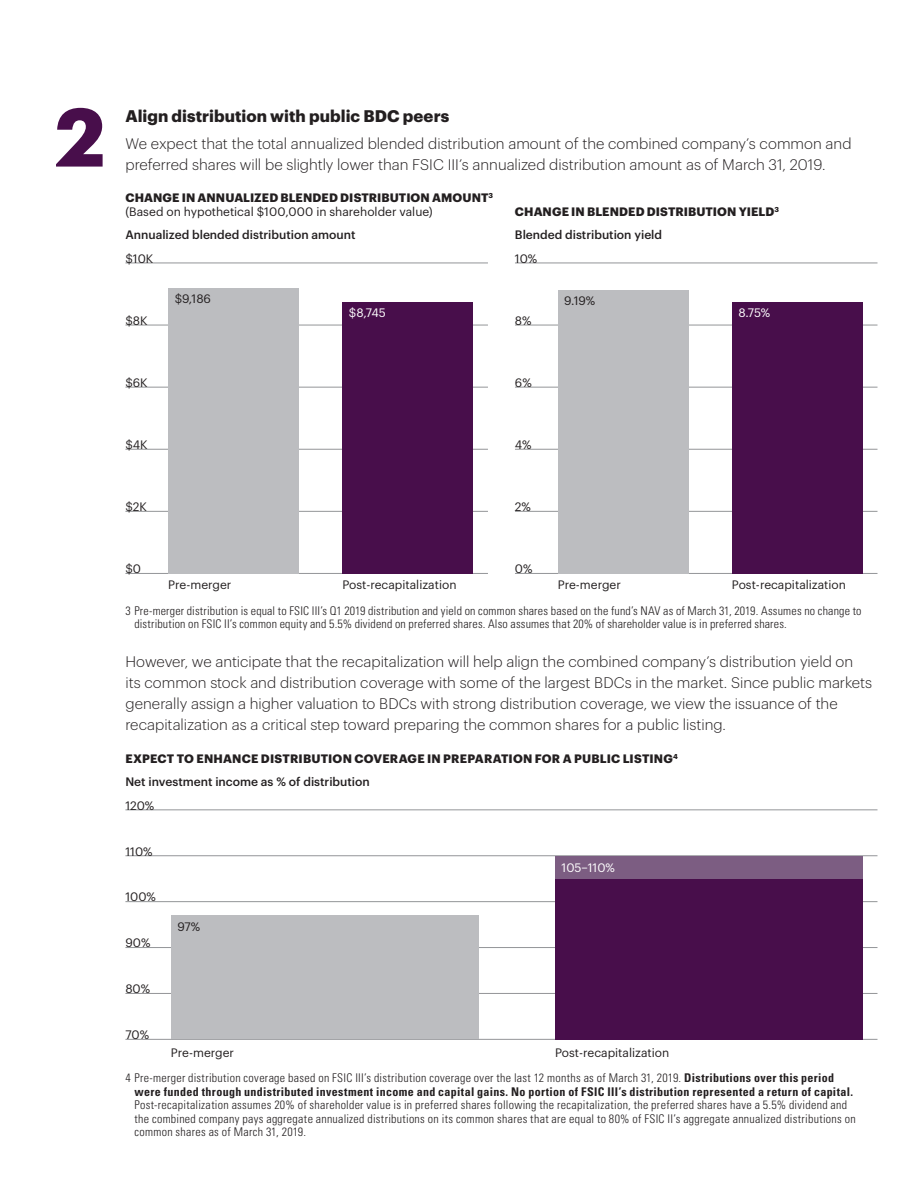
<style>
.page{position:relative;width:918px;height:1188px;background:#fff}
.page>*{position:absolute;margin:0;border:0;box-sizing:border-box;transform-origin:0 0}
.Title_3{font:700 81px "Graphik";color:#480e4b}
.Subhead_1{font:700 16.5px "Graphik";letter-spacing:.005em;color:#231f20}
.Body_copy{font:300 15px/21px "Graphik";color:#231f20}
.t1{font:300 condensed 12px/13.5px "Univers";letter-spacing:.02em;color:#231f20}
.CHART_TITLE{font:12px/13.5px "Graphik";color:#231f20}
.CHART_TITLE-2{font:700 12px "Graphik";letter-spacing:.01em;color:#231f20}
.t2{font:500 12px "Graphik";color:#231f20}
.t3{font:12px "Graphik";color:#fff}
.s1{font-weight:700}
</style>
<div class="page">
<hr style="left:125px;top:573px;width:363px;height:1px;background:#939598">
<hr style="left:125px;top:511px;width:363px;height:1px;background:#939598">
<hr style="left:125px;top:449px;width:363px;height:1px;background:#939598">
<hr style="left:125px;top:387px;width:363px;height:1px;background:#939598">
<hr style="left:125px;top:325px;width:363px;height:1px;background:#939598">
<hr style="left:125px;top:263px;width:363px;height:1px;background:#939598">
<div style="left:168px;top:288px;width:131px;height:285px;background:#bcbdc0"></div>
<div style="left:342px;top:302px;width:131px;height:271px;background:#480e4b"></div>
<hr style="left:515px;top:573px;width:363px;height:1px;background:#939598">
<hr style="left:515px;top:511px;width:363px;height:1px;background:#939598">
<hr style="left:515px;top:449px;width:363px;height:1px;background:#939598">
<hr style="left:515px;top:387px;width:363px;height:1px;background:#939598">
<hr style="left:515px;top:325px;width:363px;height:1px;background:#939598">
<hr style="left:515px;top:263px;width:363px;height:1px;background:#939598">
<div style="left:558px;top:290px;width:130px;height:283px;background:#bcbdc0"></div>
<div style="left:732px;top:302px;width:131px;height:271px;background:#480e4b"></div>
<hr style="left:125px;top:1039px;width:752px;height:1px;background:#939598">
<hr style="left:125px;top:993px;width:752px;height:1px;background:#939598">
<hr style="left:125px;top:947px;width:752px;height:1px;background:#939598">
<hr style="left:125px;top:901px;width:752px;height:1px;background:#939598">
<hr style="left:125px;top:855px;width:752px;height:1px;background:#939598">
<hr style="left:125px;top:810px;width:752px;height:1px;background:#939598">
<div style="left:171px;top:915px;width:307px;height:124px;background:#bcbdc0"></div>
<div style="left:555px;top:856px;width:307px;height:183px;background:#7c5d82"></div>
<div style="left:555px;top:879px;width:307px;height:160px;background:#480e4b"></div>
<p class="Title_3" style="left:55px;top:74px;width:51px">2</p>
<p class="Subhead_1" style="left:125px;top:103px;width:325px">Align distribution with public BDC peers</p>
<p class="Body_copy" style="left:125px;top:132px;width:728px">We expect that the total annualized blended distribution amount of the combined company’s common and preferred shares will be slightly lower than FSIC III’s annualized distribution amount as of March 31, 2019.</p>
<p class="CHART_TITLE" style="left:125px;top:190px;width:369px"><span class="s1">CHANGE IN ANNUALIZED BLENDED DISTRIBUTION AMOUNT</span><sup>3 </sup>(Based on hypothetical $100,000 in shareholder value)</p>
<p class="CHART_TITLE-2" style="left:515px;top:202px;width:265px">CHANGE IN BLENDED DISTRIBUTION YIELD<sup>3</sup></p>
<p class="t2" style="left:125px;top:226px;width:232px">Annualized blended distribution amount</p>
<p class="t2" style="left:515px;top:226px;width:149px">Blended distribution yield</p>
<p class="CHART_TITLE" style="left:125px;top:251px;width:29px">$10K</p>
<p class="CHART_TITLE" style="left:515px;top:251px;width:24px">10%</p>
<p class="CHART_TITLE" style="left:125px;top:313px;width:24px">$8K</p>
<p class="CHART_TITLE" style="left:175px;top:291px;width:38px">$9,186</p>
<p class="t3" style="left:349px;top:304px;width:38px">$8,745</p>
<p class="CHART_TITLE" style="left:515px;top:313px;width:18px">8%</p>
<p class="CHART_TITLE" style="left:564px;top:293px;width:32px">9.19%</p>
<p class="t3" style="left:738px;top:303px;width:33px">8.75%</p>
<p class="CHART_TITLE" style="left:125px;top:375px;width:24px">$6K</p>
<p class="CHART_TITLE" style="left:515px;top:375px;width:18px">6%</p>
<p class="CHART_TITLE" style="left:125px;top:437px;width:24px">$4K</p>
<p class="CHART_TITLE" style="left:515px;top:437px;width:18px">4%</p>
<p class="CHART_TITLE" style="left:125px;top:499px;width:23px">$2K</p>
<p class="CHART_TITLE" style="left:515px;top:499px;width:18px">2%</p>
<p class="CHART_TITLE" style="left:125px;top:561px;width:17px">$0</p>
<p class="CHART_TITLE" style="left:515px;top:561px;width:19px">0%</p>
<p class="CHART_TITLE" style="left:168px;top:577px;width:65px">Pre-merger</p>
<p class="CHART_TITLE" style="left:342px;top:577px;width:116px">Post-recapitalization</p>
<p class="CHART_TITLE" style="left:558px;top:577px;width:65px">Pre-merger</p>
<p class="CHART_TITLE" style="left:732px;top:577px;width:116px">Post-recapitalization</p>
<p class="t1" style="left:134px;top:603px;width:729px;text-indent:-9px">3 Pre-merger distribution is equal to FSIC III’s Q1 2019 distribution and yield on common shares based on the fund’s NAV as of March 31, 2019. Assumes no change to distribution on FSIC II’s common equity and 5.5% dividend on preferred shares. Also assumes that 20% of shareholder value is in preferred shares.</p>
<p class="Body_copy" style="left:125px;top:650px;width:748px">However, we anticipate that the recapitalization will help align the combined company’s distribution yield on its common stock and distribution coverage with some of the largest BDCs in the market. Since public markets generally assign a higher valuation to BDCs with strong distribution coverage, we view the issuance of the recapitalization as a critical step toward preparing the common shares for a public listing.</p>
<p class="CHART_TITLE-2" style="left:125px;top:749px;width:554px">EXPECT TO ENHANCE DISTRIBUTION COVERAGE IN PREPARATION FOR A PUBLIC LISTING<sup>4</sup></p>
<p class="t2" style="left:125px;top:773px;width:246px">Net investment income as % of distribution</p>
<p class="CHART_TITLE" style="left:125px;top:798px;width:30px">120%</p>
<p class="CHART_TITLE" style="left:125px;top:843px;width:29px">110%</p>
<p class="CHART_TITLE" style="left:125px;top:889px;width:32px">100%</p>
<p class="CHART_TITLE" style="left:125px;top:935px;width:27px">90%</p>
<p class="CHART_TITLE" style="left:125px;top:981px;width:26px">80%</p>
<p class="CHART_TITLE" style="left:125px;top:1027px;width:25px">70%</p>
<p class="CHART_TITLE" style="left:177px;top:918px;width:24px">97%</p>
<p class="t3" style="left:562px;top:859px;width:55px">105–110%</p>
<p class="CHART_TITLE" style="left:171px;top:1045px;width:65px">Pre-merger</p>
<p class="CHART_TITLE" style="left:555px;top:1045px;width:116px">Post-recapitalization</p>
<p class="t1" style="left:134px;top:1071px;width:723px;text-indent:-9px">4 Pre-merger distribution coverage based on FSIC III’s distribution coverage over the last 12 months as of March 31, 2019. <span class="s1">Distributions over this period were funded through undistributed investment income and capital gains. No portion of FSIC III’s distribution represented a return of capital.<br></span>Post-recapitalization assumes 20% of shareholder value is in preferred shares following the recapitalization, the preferred shares have a 5.5% dividend and the combined company pays aggregate annualized distributions on its common shares that are equal to 80% of FSIC II’s aggregate annualized distributions on common shares as of March 31, 2019.</p>
</div>
